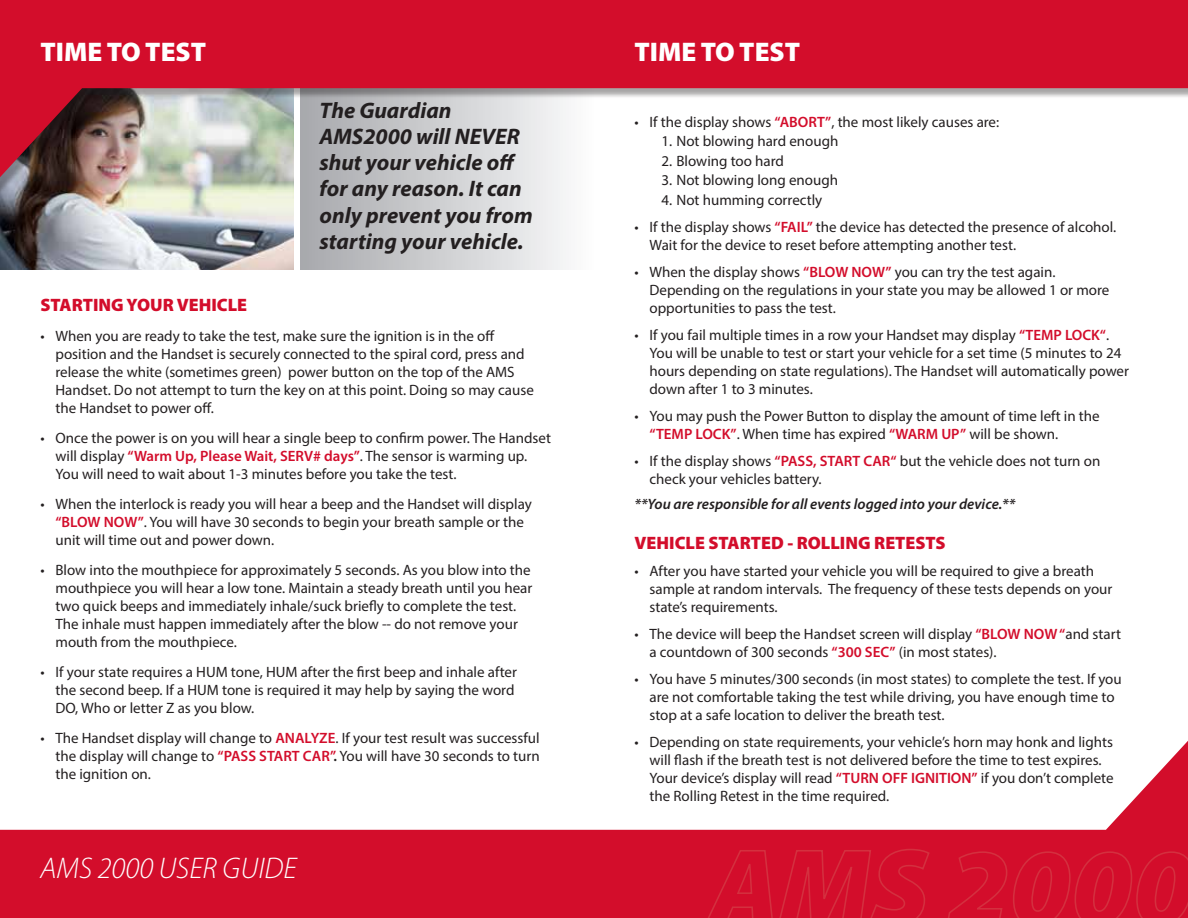
<style>
.page{position:relative;width:1188px;height:918px;background:#fff}
.page>*{position:absolute;margin:0;border:0;box-sizing:border-box;transform-origin:0 0}
.t1{font:italic 300 30px "Myriad Pro";color:#fff}
.t2{font:900 27px "Myriad Pro";color:#fff}
.t3{font:italic 700 22.5px/26.2px "Myriad Pro";color:#231f20}
.t4{font:900 18px "Myriad Pro";color:#d30d2b}
.t5{font:15px/18px "Myriad Pro";color:#231f20}
.t6{font:italic 600 15px "Myriad Pro";color:#231f20}
.s1{font-weight:600;color:#d30d2b}
.s2{font-weight:600}
</style>
<div class="page">
<div style="left:300px;top:81px;width:294px;height:189px;background:linear-gradient(to right,#a6a8ac,#fbfcfc)"></div>
<img style="left:0;top:202px;width:294px;height:68px">
<div style="left:0;top:0;width:1188px;height:202px;background:#231f20;opacity:.4"></div>
<svg style="left:0;top:0;width:1188px;height:177px;fill:#d30d2b"></svg>
<svg style="left:0;top:741px;width:1188px;height:177px"></svg>
<svg style="left:703px;top:848px;width:228px;height:70px;background:#d3102c"></svg>
<svg style="left:945px;top:851px;width:243px;height:67px;background:#d3102c"></svg>
<h2 class="t2" style="left:40px;top:34px;width:167px">TIME TO TEST</h2>
<h2 class="t2" style="left:634px;top:34px;width:167px">TIME TO TEST</h2>
<h3 class="t3" style="left:320px;top:96px;width:215px">The Guardian<br>AMS2000 will NEVER shut your vehicle off for any reason. It can only prevent you from starting your vehicle.</h3>
<p class="t4" style="left:40px;top:292px;width:208px">STARTING YOUR VEHICLE</p>
<p class="t5" style="left:56px;top:326px;width:480px;text-indent:-15px">• When you are ready to take the test, make sure the ignition is in the off position and the Handset is securely connected to the spiral cord, press and release the white (sometimes green) power button on the top of the AMS Handset. Do not attempt to turn the key on at this point. Doing so may cause the Handset to power off.</p>
<p class="t5" style="left:56px;top:428px;width:497px;text-indent:-15px">• Once the power is on you will hear a single beep to confirm power. The Handset will display <span class="s1">“Warm Up, Please Wait, SERV# days”</span>. The sensor is warming up.<br>You will need to wait about 1-3 minutes before you take the test.</p>
<p class="t5" style="left:56px;top:494px;width:478px;text-indent:-15px">• When the interlock is ready you will hear a beep and the Handset will display <span class="s1">“BLOW NOW”</span>. You will have 30 seconds to begin your breath sample or the unit will time out and power down.</p>
<p class="t5" style="left:56px;top:560px;width:478px;text-indent:-15px">• Blow into the mouthpiece for approximately 5 seconds. As you blow into the mouthpiece you will hear a low tone. Maintain a steady breath until you hear two quick beeps and immediately inhale/suck briefly to complete the test.<br>The inhale must happen immediately after the blow -- do not remove your mouth from the mouthpiece.</p>
<p class="t5" style="left:56px;top:662px;width:463px;text-indent:-15px">• If your state requires a HUM tone, HUM after the first beep and inhale after the second beep. If a HUM tone is required it may help by saying the word<br>DO, Who or letter Z as you blow.</p>
<p class="t5" style="left:56px;top:728px;width:486px;text-align:justify;text-indent:-15px">• The Handset display will change to <span class="s1">ANALYZE</span>. If your test result was successful the display will change to <span class="s1">“PASS START CAR”</span><span class="s2">.</span> You will have 30 seconds to turn the ignition on.</p>
<h1 class="t1" style="left:40px;top:850px;width:258px">AMS 2000 USER GUIDE</h1>
<p class="t5" style="left:634px;top:113px;width:366px">• If the display shows <span class="s1">“ABORT”</span>, the most likely causes are:</p>
<p class="t5" style="left:661px;top:132px;width:178px">1. Not blowing hard enough</p>
<p class="t5" style="left:661px;top:152px;width:124px">2. Blowing too hard</p>
<p class="t5" style="left:661px;top:171px;width:178px">3. Not blowing long enough</p>
<p class="t5" style="left:661px;top:191px;width:162px">4. Not humming correctly</p>
<p class="t5" style="left:650px;top:218px;width:468px;text-indent:-15px">• If the display shows <span class="s1">“FAIL”</span> the device has detected the presence of alcohol.<br>Wait for the device to reset before attempting another test.</p>
<p class="t5" style="left:650px;top:263px;width:461px;text-indent:-15px">• When the display shows <span class="s1">“BLOW NOW”</span> you can try the test again.<br>Depending on the regulations in your state you may be allowed 1 or more opportunities to pass the test.</p>
<p class="t5" style="left:650px;top:326px;width:481px;text-indent:-15px">• If you fail multiple times in a row your Handset may display <span class="s1">“TEMP LOCK“</span>.<br>You will be unable to test or start your vehicle for a set time (5 minutes to 24 hours depending on state regulations). The Handset will automatically power down after 1 to 3 minutes.</p>
<p class="t5" style="left:650px;top:407px;width:452px;text-indent:-15px">• You may push the Power Button to display the amount of time left in the <span class="s1">“TEMP LOCK”</span>. When time has expired <span class="s1">“WARM UP”</span> will be shown.</p>
<p class="t5" style="left:650px;top:452px;width:452px;text-indent:-15px">• If the display shows <span class="s1">“PASS, START CAR“</span> but the vehicle does not turn on check your vehicles battery.</p>
<p class="t6" style="left:634px;top:495px;width:382px">**You are responsible for all events logged into your device.**</p>
<p class="t4" style="left:634px;top:531px;width:313px">VEHICLE STARTED - ROLLING RETESTS</p>
<p class="t5" style="left:650px;top:562px;width:464px;text-indent:-15px">• After you have started your vehicle you will be required to give a breath sample at random intervals. The frequency of these tests depends on your state’s requirements.</p>
<p class="t5" style="left:650px;top:625px;width:473px;text-indent:-15px">• The device will beep the Handset screen will display <span class="s1">“BLOW NOW “</span>and start a countdown of 300 seconds <span class="s1">“300 SEC”</span> (in most states).</p>
<p class="t5" style="left:650px;top:670px;width:474px;text-indent:-15px">• You have 5 minutes/300 seconds (in most states) to complete the test. If you are not comfortable taking the test while driving, you have enough time to stop at a safe location to deliver the breath test.</p>
<p class="t5" style="left:650px;top:733px;width:466px;text-indent:-15px">• Depending on state requirements, your vehicle’s horn may honk and lights will flash if the breath test is not delivered before the time to test expires.<br>Your device’s display will read <span class="s1">“TURN OFF IGNITION”</span> if you don’t complete the Rolling Retest in the time required.</p>
</div>
